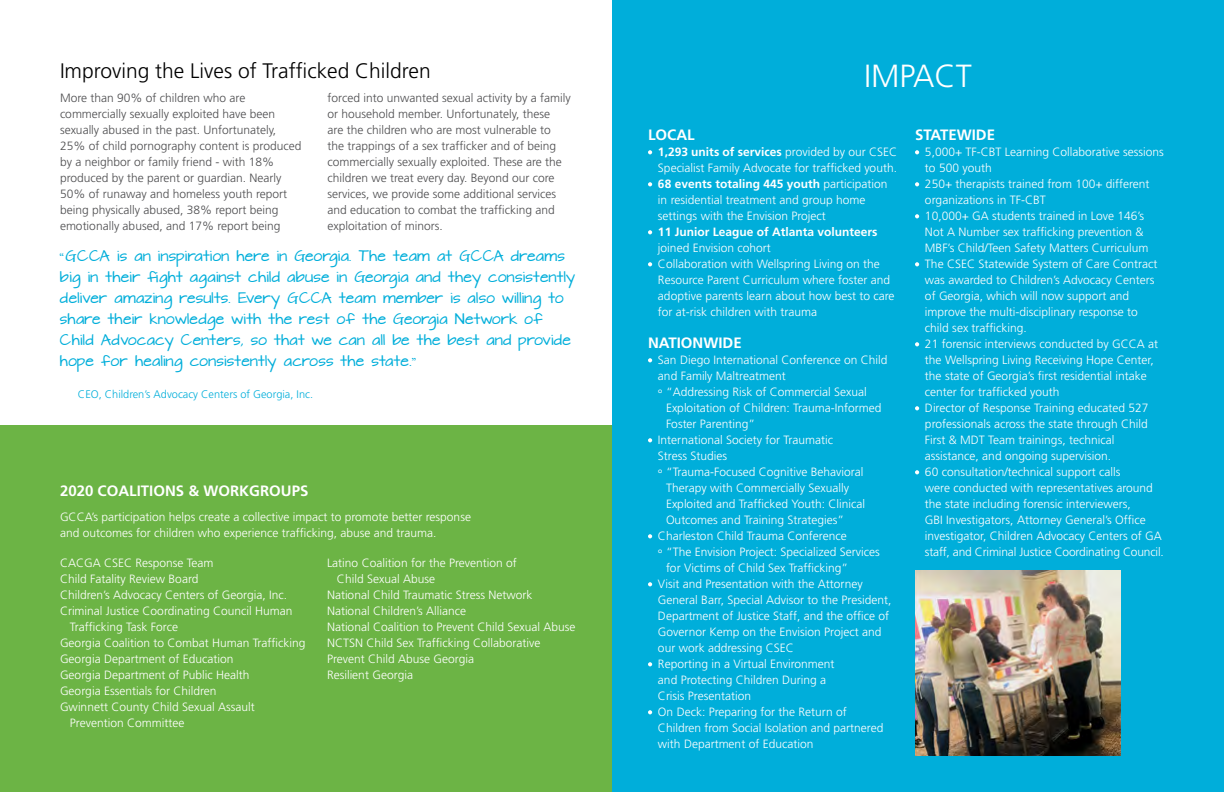
<style>
.page{position:relative;width:1224px;height:792px;background:#fff}
.page>*{position:absolute;margin:0;border:0;box-sizing:border-box;transform-origin:0 0}
.t1{font:300 32px "Frutiger";color:#fff}
.t2{font:300 21px "Frutiger";color:#000}
.t3{font:700 15px "Frutiger";color:#fff}
.t4{font:13px/21px "Architects Daughter";letter-spacing:.025em;color:#00aeda}
.t5{font:300 12px/16px "Frutiger";color:#fff}
.t6{font:300 12px/16px "Frutiger";color:#4d4d4f}
.t7{font:700 12px "Frutiger";color:#fff}
.t8{font:300 11px "Frutiger";color:#00aeda}
.s1{font-family:"Perpetua"}
.s2{font-weight:700}
</style>
<div class="page">
<div style="left:0;top:425px;width:612px;height:367px;background:#6cb445"></div>
<div style="left:612px;top:0;width:612px;height:792px;background:#00aeda"></div>
<svg style="left:648px;top:150px;width:4px;height:4px"></svg>
<svg style="left:648px;top:182px;width:4px;height:4px"></svg>
<svg style="left:648px;top:230px;width:4px;height:4px"></svg>
<svg style="left:648px;top:262px;width:4px;height:4px"></svg>
<svg style="left:648px;top:358px;width:4px;height:4px"></svg>
<svg style="left:648px;top:438px;width:4px;height:4px"></svg>
<svg style="left:648px;top:534px;width:4px;height:4px"></svg>
<svg style="left:648px;top:582px;width:4px;height:4px"></svg>
<svg style="left:648px;top:662px;width:4px;height:4px"></svg>
<svg style="left:648px;top:710px;width:4px;height:4px"></svg>
<svg style="left:915px;top:150px;width:4px;height:4px"></svg>
<svg style="left:915px;top:182px;width:4px;height:4px"></svg>
<svg style="left:915px;top:214px;width:4px;height:4px"></svg>
<svg style="left:915px;top:262px;width:4px;height:4px"></svg>
<svg style="left:915px;top:342px;width:4px;height:4px"></svg>
<svg style="left:915px;top:406px;width:4px;height:4px"></svg>
<svg style="left:915px;top:470px;width:4px;height:4px"></svg>
<img style="left:915px;top:571px;width:206px;height:185px">
<h2 class="t2" style="left:60px;top:59px;width:372px">Improving the Lives of Trafficked Children</h2>
<h1 class="t1" style="left:864px;top:58px;width:109px">IMPACT</h1>
<p class="t6" style="left:60px;top:90px;width:243px">More than 90% of children who are commercially sexually exploited have been sexually abused in the past. Unfortunately, 25% of child pornography content is produced by a neighbor or family friend - with 18% produced by the parent or guardian. Nearly 50% of runaway and homeless youth report being physically abused, 38% report being emotionally abused, and 17% report being</p>
<p class="t6" style="left:328px;top:90px;width:245px">forced into unwanted sexual activity by a family or household member. Unfortunately, these<br>are the children who are most vulnerable to<br>the trappings of a sex trafficker and of being commercially sexually exploited. These are the children we treat every day. Beyond our core services, we provide some additional services and education to combat the trafficking and exploitation of minors.</p>
<p class="t4" style="left:60px;top:247px;width:517px"><span class="s1">“</span>GCCA is an inspiration here in Georgia. The team at GCCA dreams big in their fight against child abuse in Georgia and they consistently deliver amazing results. Every GCCA team member is also willing to share their knowledge with the rest of the Georgia Network of Child Advocacy Centers, so that we can all be the best and provide hope for healing consistently across the state.<span class="s1">”</span></p>
<p class="t8" style="left:78px;top:388px;width:237px">CEO, Children’s Advocacy Centers of Georgia, Inc.</p>
<p class="t3" style="left:60px;top:482px;width:250px">2020 COALITIONS &amp; WORKGROUPS</p>
<p class="t5" style="left:60px;top:509px;width:413px">GCCA’s participation helps create a collective impact to promote better response and outcomes for children who experience trafficking, abuse and trauma.</p>
<p class="t5" style="left:327px;top:555px;width:191px">Latino Coalition for the Prevention of</p>
<p class="t5" style="left:337px;top:571px;width:100px">Child Sexual Abuse</p>
<p class="t5" style="left:327px;top:587px;width:207px">National Child Traumatic Stress Network</p>
<p class="t5" style="left:327px;top:603px;width:141px">National Children’s Alliance</p>
<p class="t5" style="left:327px;top:619px;width:250px">National Coalition to Prevent Child Sexual Abuse</p>
<p class="t5" style="left:327px;top:635px;width:215px">NCTSN Child Sex Trafficking Collaborative</p>
<p class="t5" style="left:327px;top:651px;width:149px">Prevent Child Abuse Georgia</p>
<p class="t5" style="left:327px;top:667px;width:88px">Resilient Georgia</p>
<p class="t5" style="left:60px;top:555px;width:155px">CACGA CSEC Response Team</p>
<p class="t5" style="left:60px;top:571px;width:140px">Child Fatality Review Board</p>
<p class="t5" style="left:60px;top:587px;width:229px">Children’s Advocacy Centers of Georgia, Inc.</p>
<p class="t5" style="left:60px;top:603px;width:234px">Criminal Justice Coordinating Council Human</p>
<p class="t5" style="left:70px;top:619px;width:110px">Trafficking Task Force</p>
<p class="t5" style="left:60px;top:635px;width:247px">Georgia Coalition to Combat Human Trafficking</p>
<p class="t5" style="left:60px;top:651px;width:175px">Georgia Department of Education</p>
<p class="t5" style="left:60px;top:667px;width:191px">Georgia Department of Public Health</p>
<p class="t5" style="left:60px;top:683px;width:158px">Georgia Essentials for Children</p>
<p class="t5" style="left:60px;top:699px;width:196px">Gwinnett County Child Sexual Assault</p>
<p class="t5" style="left:70px;top:715px;width:116px">Prevention Committee</p>
<p class="t3" style="left:648px;top:126px;width:48px">LOCAL</p>
<p class="t5" style="left:658px;top:144px;width:241px"><span class="s2">1,293 units of services</span> provided by our CSEC Specialist Family Advocate for trafficked youth.<br><span class="s2">68 events totaling 445 youth</span> participation in residential treatment and group home settings with the Envision Project</p>
<p class="t7" style="left:658px;top:225px;width:221px">11 Junior League of Atlanta volunteers</p>
<p class="t5" style="left:658px;top:240px;width:238px">joined Envision cohort<br>Collaboration with Wellspring Living on the Resource Parent Curriculum where foster and adoptive parents learn about how best to care for at-risk children with trauma</p>
<p class="t3" style="left:648px;top:334px;width:95px">NATIONWIDE</p>
<p class="t5" style="left:658px;top:352px;width:231px">San Diego International Conference on Child and Family Maltreatment<br>° “Addressing Risk of Commercial Sexual</p>
<p class="t5" style="left:666px;top:400px;width:217px">Exploitation of Children: Trauma-Informed</p>
<p class="t5" style="left:666px;top:416px;width:91px">Foster Parenting”</p>
<p class="t5" style="left:658px;top:432px;width:177px">International Society for Traumatic</p>
<p class="t5" style="left:658px;top:448px;width:71px">Stress Studies</p>
<p class="t5" style="left:658px;top:464px;width:207px">° “Trauma-Focused Cognitive Behavioral</p>
<p class="t5" style="left:666px;top:480px;width:185px">Therapy with Commercially Sexually</p>
<p class="t5" style="left:666px;top:496px;width:201px">Exploited and Trafficked Youth: Clinical</p>
<p class="t5" style="left:666px;top:512px;width:180px">Outcomes and Training Strategies”</p>
<p class="t5" style="left:658px;top:528px;width:190px">Charleston Child Trauma Conference</p>
<p class="t5" style="left:658px;top:544px;width:223px">° “The Envision Project: Specialized Services</p>
<p class="t5" style="left:666px;top:560px;width:184px">for Victims of Child Sex Trafficking”</p>
<p class="t5" style="left:658px;top:576px;width:206px">Visit and Presentation with the Attorney</p>
<p class="t5" style="left:658px;top:592px;width:235px">General Barr, Special Advisor to the President,</p>
<p class="t5" style="left:658px;top:608px;width:233px">Department of Justice Staff, and the office of</p>
<p class="t5" style="left:658px;top:624px;width:225px">Governor Kemp on the Envision Project and</p>
<p class="t5" style="left:658px;top:640px;width:137px">our work addressing CSEC</p>
<p class="t5" style="left:658px;top:656px;width:178px">Reporting in a Virtual Environment</p>
<p class="t5" style="left:658px;top:672px;width:170px">and Protecting Children During a</p>
<p class="t5" style="left:658px;top:688px;width:95px">Crisis Presentation</p>
<p class="t5" style="left:658px;top:704px;width:190px">On Deck: Preparing for the Return of</p>
<p class="t5" style="left:658px;top:720px;width:227px">Children from Social Isolation and partnered</p>
<p class="t5" style="left:658px;top:736px;width:157px">with Department of Education</p>
<p class="t3" style="left:915px;top:126px;width:82px">STATEWIDE</p>
<p class="t5" style="left:925px;top:144px;width:240px">5,000+ TF-CBT Learning Collaborative sessions to 500 youth<br>250+ therapists trained from 100+ different organizations in TF-CBT<br>10,000+ GA students trained in Love 146’s Not A Number sex trafficking prevention &amp; MBF’s Child/Teen Safety Matters Curriculum The CSEC Statewide System of Care Contract was awarded to Children’s Advocacy Centers of Georgia, which will now support and improve the multi-disciplinary response to child sex trafficking.<br>21 forensic interviews conducted by GCCA at the Wellspring Living Receiving Hope Center, the state of Georgia’s first residential intake center for trafficked youth<br>Director of Response Training educated 527 professionals across the state through Child First &amp; MDT Team trainings, technical assistance, and ongoing supervision.<br>60 consultation/technical support calls<br>were conducted with representatives around the state including forensic interviewers,<br>GBI Investigators, Attorney General’s Office investigator, Children Advocacy Centers of GA staff, and Criminal Justice Coordinating Council.</p>
</div>
